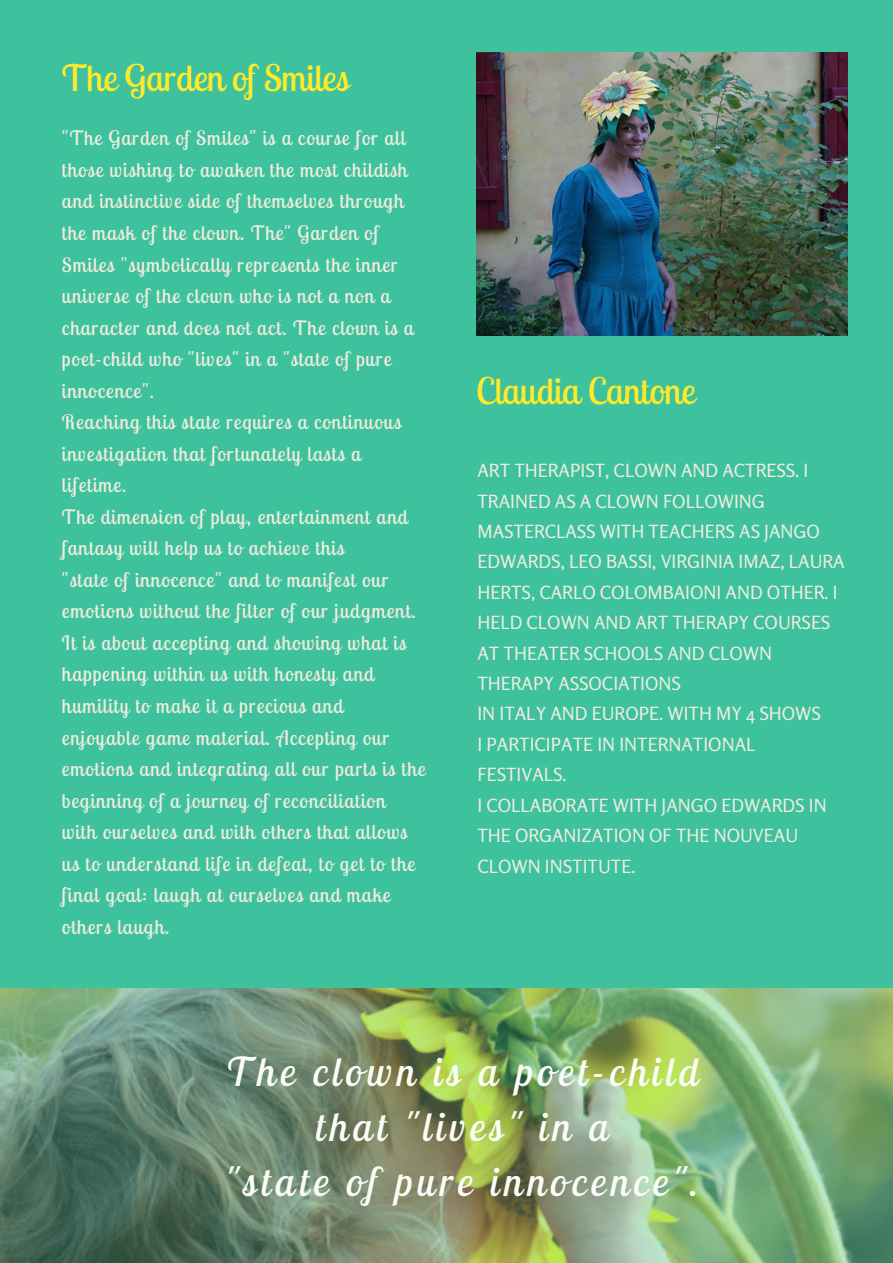
<style>
.page{position:relative;width:893px;height:1263px;background:#3ec29e}
.page>*{position:absolute;margin:0;border:0;box-sizing:border-box;transform-origin:0 0}
.t1{font:italic 39.75px/55.2px "Lobster Two";letter-spacing:.12em;color:#fbfef8;text-align:center}
.t2{font:36.45px "Lobster Two";color:#ffea2a}
.t3{font:19.8px/31.5px "Lobster Two";letter-spacing:.06em;color:#f1ecde}
.t4{font:18.15px/30.5px "Rosario";color:#f1ecde}
</style>
<div class="page">
<img style="left:476px;top:53px;width:372px;height:283px">
<img style="left:0;top:989px;width:893px;height:274px">
<h2 class="t2" style="left:62px;top:55px;width:288px">The Garden of Smiles</h2>
<p class="t3" style="left:62px;top:122px;width:365px">"The Garden of Smiles" is a course for all those wishing to awaken the most childish and instinctive side of themselves through the mask of the clown. The" Garden of Smiles "symbolically represents the inner universe of the clown who is not a non a character and does not act. The clown is a poet-child who "lives" in a "state of pure innocence".<br>Reaching this state requires a continuous investigation that fortunately lasts a lifetime.<br>The dimension of play, entertainment and fantasy will help us to achieve this<br>"state of innocence" and to manifest our emotions without the filter of our judgment.<br>It is about accepting and showing what is happening within us with honesty and humility to make it a precious and enjoyable game material. Accepting our emotions and integrating all our parts is the beginning of a journey of reconciliation<br>with ourselves and with others that allows us to understand life in defeat, to get to the final goal: laugh at ourselves and make others laugh.</p>
<h2 class="t2" style="left:476px;top:368px;width:220px">Claudia Cantone</h2>
<p class="t4" style="left:477px;top:455px;width:369px">ART THERAPIST, CLOWN AND ACTRESS. I<br>TRAINED AS A CLOWN FOLLOWING<br>MASTERCLASS WITH TEACHERS AS JANGO<br>EDWARDS, LEO BASSI, VIRGINIA IMAZ, LAURA<br>HERTS, CARLO COLOMBAIONI AND OTHER. I<br>HELD CLOWN AND ART THERAPY COURSES<br>AT THEATER SCHOOLS AND CLOWN<br>THERAPY ASSOCIATIONS<br>IN ITALY AND EUROPE. WITH MY 4 SHOWS<br>I PARTICIPATE IN INTERNATIONAL<br>FESTIVALS.<br>I COLLABORATE WITH JANGO EDWARDS IN<br>THE ORGANIZATION OF THE NOUVEAU<br>CLOWN INSTITUTE.</p>
<h1 class="t1" style="left:225px;top:1043px;width:475px">The clown is a poet-child that "lives" in a<br>"state of pure innocence".</h1>
</div>
